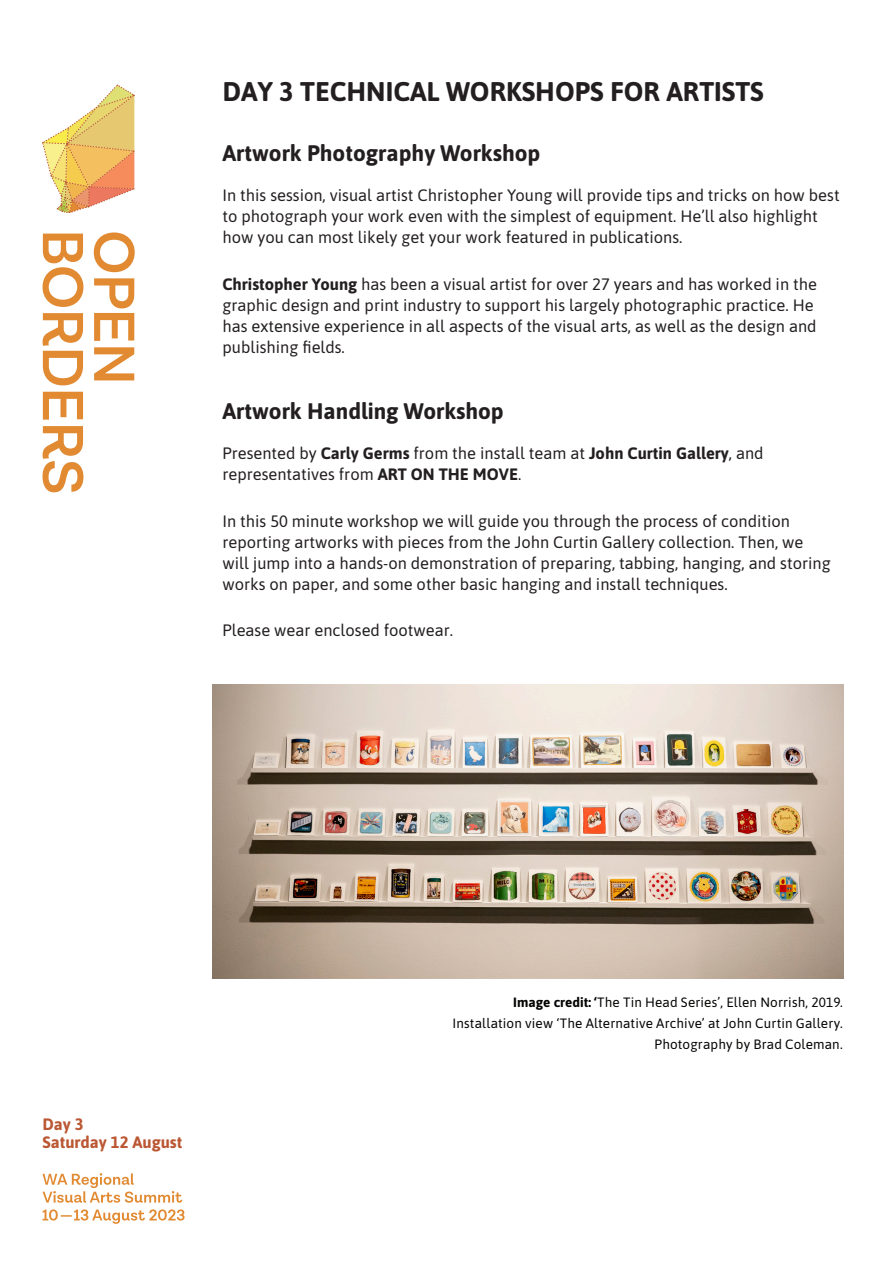
<style>
.page{position:relative;width:893px;height:1263px;background:#fff}
.page>*{position:absolute;margin:0;border:0;box-sizing:border-box;transform-origin:0 0}
.Body_Copy{font:700 27px "Asap";color:#231f20}
.Heading_1{font:700 22.5px "Asap";color:#231f20}
.Heading_1-2{font:16.5px/21px "Asap";color:#231f20}
.t1{font:700 16.5px/17.9px "Asap";color:#bb5733}
.Body_Copy-2{font:13.5px/21px "Asap";letter-spacing:.01em;color:#040503;text-align:right}
.s1{font-weight:700}
</style>
<div class="page">
<svg style="left:43px;top:234px;width:40px;height:258px"></svg>
<svg style="left:94px;top:232px;width:41px;height:148px"></svg>
<svg style="left:43px;top:1173px;width:139px;height:30px"></svg>
<svg style="left:43px;top:1209px;width:142px;height:15px"></svg>
<svg style="left:43px;top:85px;width:92px;height:128px"></svg>
<img style="left:212px;top:685px;width:631px;height:293px">
<p class="Body_Copy" style="left:222px;top:72px;width:543px">DAY 3 TECHNICAL WORKSHOPS FOR ARTISTS</p>
<p class="Heading_1" style="left:222px;top:137px;width:319px">Artwork Photography Workshop</p>
<p class="Heading_1-2" style="left:222px;top:184px;width:619px">In this session, visual artist Christopher Young will provide tips and tricks on how best to photograph your work even with the simplest of equipment. He’ll also highlight how you can most likely get your work featured in publications.</p>
<p class="Heading_1-2" style="left:222px;top:273px;width:596px"><span class="s1">Christopher Young</span> has been a visual artist for over 27 years and has worked in the graphic design and print industry to support his largely photographic practice. He has extensive experience in all aspects of the visual arts, as well as the design and publishing fields.</p>
<p class="Heading_1" style="left:222px;top:395px;width:283px">Artwork Handling Workshop</p>
<p class="Heading_1-2" style="left:222px;top:442px;width:543px">Presented by <span class="s1">Carly Germs</span> from the install team at <span class="s1">John Curtin Gallery</span>, and representatives from <span class="s1">ART ON THE MOVE</span>.</p>
<p class="Heading_1-2" style="left:222px;top:510px;width:610px">In this 50 minute workshop we will guide you through the process of condition reporting artworks with pieces from the John Curtin Gallery collection. Then, we will jump into a hands-on demonstration of preparing, tabbing, hanging, and storing works on paper, and some other basic hanging and install techniques.</p>
<p class="Heading_1-2" style="left:222px;top:619px;width:232px">Please wear enclosed footwear.</p>
<p class="t1" style="left:43px;top:1114px;width:141px">Day 3<br>Saturday 12 August</p>
<p class="Body_Copy-2" style="left:452px;top:991px;width:392px"><span class="s1">Image credit: ‘</span>The Tin Head Series’, Ellen Norrish, 2019.<br>Installation view ‘The Alternative Archive’ at John Curtin Gallery.<br>Photography by Brad Coleman.</p>
</div>
